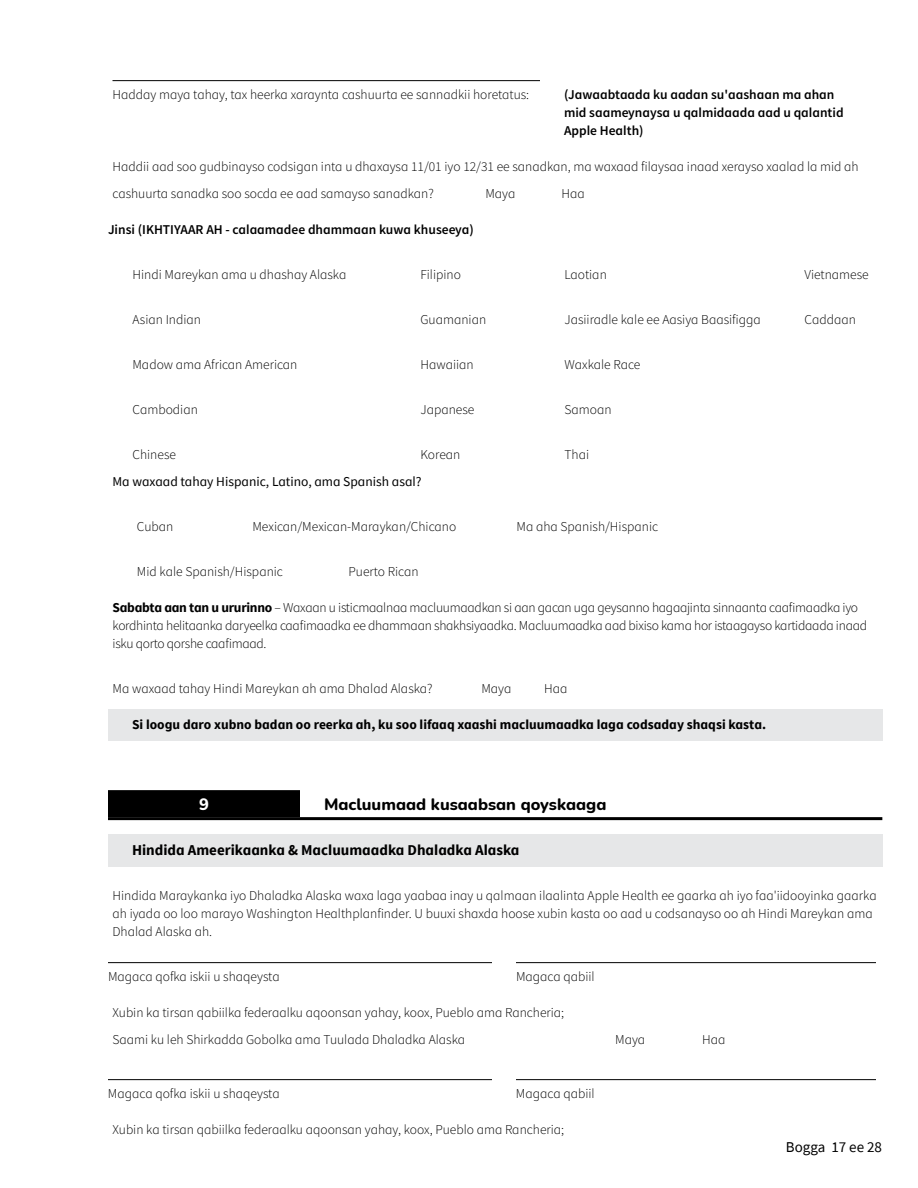
<style>
.page{position:relative;width:918px;height:1188px;background:#fff}
.page>*{position:absolute;margin:0;border:0;box-sizing:border-box;transform-origin:0 0}
.t1{font:800 16.5px "Nunito";color:#000}
.t2{font:800 16.5px "Nunito";color:#fff}
.t3{font:700 15px "Source Sans Pro";color:#000}
.t4{font:15px "Source Sans Pro";color:#000}
.t5{font:300 13.5px/27px "Source Sans Pro";color:#000}
.t6{font:300 13.5px/18px "Source Sans Pro";letter-spacing:-.02em;color:#000}
.t7{font:600 13.5px/18px "Source Sans Pro";color:#000}
.t8{font:700 13.5px "Source Sans Pro";color:#000}
.t9{font:13.5px "Source Sans Pro";color:#000}
.s1{font-weight:700}
</style>
<div class="page">
<hr style="left:112px;top:80px;width:428px;height:1px;background:#000">
<div style="left:108px;top:710px;width:774px;height:31px;background:#e6e7e8"></div>
<hr style="left:108px;top:817px;width:774px;height:3px;background:#000">
<div style="left:108px;top:790px;width:192px;height:27px;background:#000"></div>
<div style="left:108px;top:834px;width:774px;height:33px;background:#e6e7e8"></div>
<hr style="left:108px;top:962px;width:384px;height:1px;background:#000">
<hr style="left:516px;top:962px;width:360px;height:1px;background:#000">
<hr style="left:108px;top:1079px;width:384px;height:1px;background:#000">
<hr style="left:516px;top:1079px;width:360px;height:1px;background:#000">
<p class="t5" style="left:112px;top:81px;width:418px">Hadday maya tahay, tax heerka xaraynta cashuurta ee sannadkii horetatus:</p>
<p class="t7" style="left:564px;top:86px;width:281px">(Jawaabtaada ku aadan su'aashaan ma ahan mid saameynaysa u qalmidaada aad u qalantid<br>Apple Health)</p>
<p class="t5" style="left:113px;top:153px;width:748px">Haddii aad soo gudbinayso codsigan inta u dhaxaysa 11/01 iyo 12/31 ee sanadkan, ma waxaad filaysaa inaad xerayso xaalad la mid ah cashuurta sanadka soo socda ee aad samayso sanadkan?</p>
<p class="t5" style="left:485px;top:180px;width:32px">Maya</p>
<p class="t5" style="left:562px;top:180px;width:25px">Haa</p>
<p class="t7" style="left:108px;top:221px;width:367px">Jinsi (IKHTIYAAR AH - calaamadee dhammaan kuwa khuseeya)</p>
<p class="t5" style="left:132px;top:261px;width:215px">Hindi Mareykan ama u dhashay Alaska</p>
<p class="t5" style="left:420px;top:261px;width:42px">Filipino</p>
<p class="t5" style="left:564px;top:261px;width:44px">Laotian</p>
<p class="t5" style="left:804px;top:261px;width:66px">Vietnamese</p>
<p class="t5" style="left:132px;top:306px;width:70px">Asian Indian</p>
<p class="t5" style="left:420px;top:306px;width:67px">Guamanian</p>
<p class="t5" style="left:564px;top:306px;width:198px">Jasiiradle kale ee Aasiya Baasifigga</p>
<p class="t5" style="left:804px;top:306px;width:53px">Caddaan</p>
<p class="t5" style="left:132px;top:351px;width:166px">Madow ama African American</p>
<p class="t5" style="left:420px;top:351px;width:55px">Hawaiian</p>
<p class="t5" style="left:564px;top:351px;width:77px">Waxkale Race</p>
<p class="t5" style="left:132px;top:396px;width:67px">Cambodian</p>
<p class="t5" style="left:420px;top:396px;width:55px">Japanese</p>
<p class="t5" style="left:564px;top:396px;width:49px">Samoan</p>
<p class="t5" style="left:132px;top:441px;width:45px">Chinese</p>
<p class="t5" style="left:420px;top:441px;width:41px">Korean</p>
<p class="t5" style="left:564px;top:441px;width:26px">Thai</p>
<p class="t9" style="left:113px;top:473px;width:311px">Ma waxaad tahay Hispanic, Latino, ama Spanish asal?</p>
<p class="t5" style="left:137px;top:513px;width:38px">Cuban</p>
<p class="t5" style="left:252px;top:513px;width:205px">Mexican/Mexican-Maraykan/Chicano</p>
<p class="t5" style="left:516px;top:513px;width:143px">Ma aha Spanish/Hispanic</p>
<p class="t5" style="left:137px;top:558px;width:148px">Mid kale Spanish/Hispanic</p>
<p class="t5" style="left:348px;top:558px;width:72px">Puerto Rican</p>
<p class="t6" style="left:113px;top:598px;width:756px"><span class="s1">Sababta aan tan u ururinno</span> – Waxaan u isticmaalnaa macluumaadkan si aan gacan uga geysanno hagaajinta sinnaanta caafimaadka iyo kordhinta helitaanka daryeelka caafimaadka ee dhammaan shakhsiyaadka. Macluumaadka aad bixiso kama hor istaagayso kartidaada inaad isku qorto qorshe caafimaad.</p>
<p class="t5" style="left:113px;top:675px;width:322px">Ma waxaad tahay Hindi Mareykan ah ama Dhalad Alaska?</p>
<p class="t5" style="left:481px;top:675px;width:32px">Maya</p>
<p class="t5" style="left:544px;top:675px;width:25px">Haa</p>
<p class="t8" style="left:132px;top:715px;width:636px">Si loogu daro xubno badan oo reerka ah, ku soo lifaaq xaashi macluumaadka laga codsaday shaqsi kasta.</p>
<p class="t2" style="left:199px;top:792px;width:11px">9</p>
<p class="t1" style="left:324px;top:792px;width:284px">Macluumaad kusaabsan qoyskaaga</p>
<p class="t3" style="left:132px;top:840px;width:389px">Hindida Ameerikaanka &amp; Macluumaadka Dhaladka Alaska</p>
<p class="t5" style="left:112px;top:886px;width:766px;line-height:18px">Hindida Maraykanka iyo Dhaladka Alaska waxa laga yaabaa inay u qalmaan ilaalinta Apple Health ee gaarka ah iyo faa'iidooyinka gaarka ah iyada oo loo marayo Washington Healthplanfinder. U buuxi shaxda hoose xubin kasta oo aad u codsanayso oo ah Hindi Mareykan ama<br>Dhalad Alaska ah.</p>
<p class="t5" style="left:108px;top:963px;width:173px">Magaca qofka iskii u shaqeysta</p>
<p class="t5" style="left:516px;top:963px;width:80px">Magaca qabiil</p>
<p class="t5" style="left:112px;top:999px;width:453px">Xubin ka tirsan qabiilka federaalku aqoonsan yahay, koox, Pueblo ama Rancheria;<br>Saami ku leh Shirkadda Gobolka ama Tuulada Dhaladka Alaska</p>
<p class="t5" style="left:615px;top:1026px;width:32px">Maya</p>
<p class="t5" style="left:702px;top:1026px;width:25px">Haa</p>
<p class="t5" style="left:108px;top:1080px;width:173px">Magaca qofka iskii u shaqeysta</p>
<p class="t5" style="left:516px;top:1080px;width:80px">Magaca qabiil</p>
<p class="t5" style="left:112px;top:1116px;width:453px">Xubin ka tirsan qabiilka federaalku aqoonsan yahay, koox, Pueblo ama Rancheria;</p>
<p class="t4" style="left:786px;top:1137px;width:98px">Bogga 17 ee 28</p>
</div>
